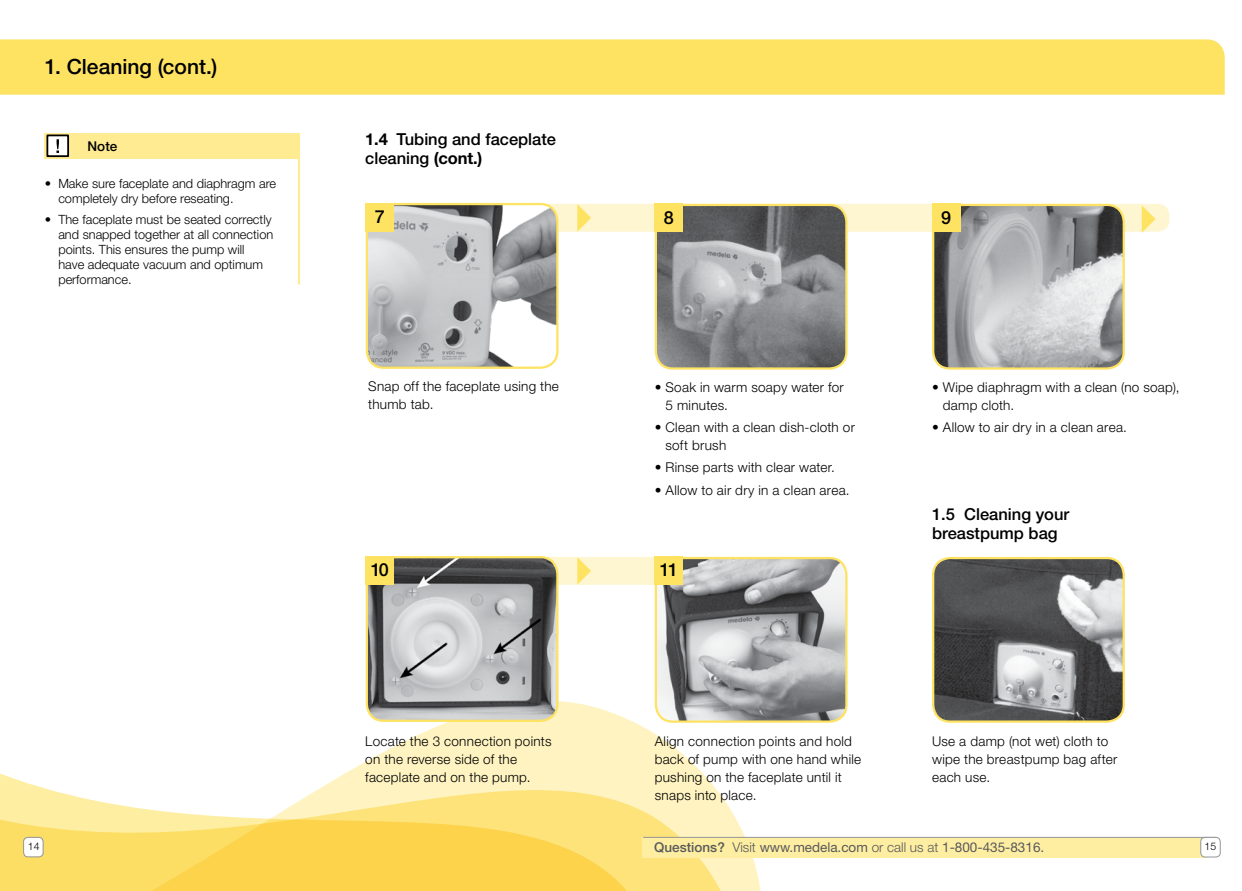
<style>
.page{position:relative;width:1242px;height:891px;background:#fff}
.page>*{position:absolute;margin:0;border:0;box-sizing:border-box;transform-origin:0 0}
.t1{font:500 21px "Helvetica Neue LT Std";color:#000}
.t2{font:500 18px "Helvetica Neue LT Std";color:#000}
.t3{font:500 16.5px/18.9px "Helvetica Neue LT Std";color:#000}
.t4{font:300 13.5px/18px "Helvetica Neue LT Std";letter-spacing:.02em;color:#000}
.t5{font:13.5px "Helvetica Neue LT Std";color:#58595b}
.t6{font:500 13.5px "Helvetica Neue LT Std";color:#000}
.t7{font:300 12.75px/15px "Helvetica Neue LT Std";color:#000}
.t8{font:300 10.5px "Helvetica Neue LT Std";color:#000}
.s1{font-weight:700}
.s2{font-weight:500}
.s3{font-weight:300}
</style>
<div class="page">
<div style="left:0;top:39px;width:1225px;height:56px;background:#fee363"></div>
<svg style="left:0;top:706px;width:755px;height:185px"></svg>
<div style="left:452px;top:204px;width:718px;height:28px;background:#fef6d0;border-radius:12px"></div>
<div style="left:452px;top:557px;width:351px;height:28px;background:#fef6d0;border-radius:12px"></div>
<img style="left:367px;top:206px;width:189px;height:162px">
<div style="left:366px;top:203px;width:193px;height:166px;border:2px solid #fee363;border-radius:17px"></div>
<img style="left:367px;top:559px;width:190px;height:162px">
<div style="left:366px;top:556px;width:193px;height:166px;border:2px solid #fee363;border-radius:17px"></div>
<svg style="left:577px;top:204px;width:14px;height:28px"></svg>
<svg style="left:577px;top:557px;width:14px;height:28px"></svg>
<div style="left:366px;top:203px;width:28px;height:28px;background:#fee363"></div>
<div style="left:366px;top:556px;width:28px;height:28px;background:#fee363"></div>
<img style="left:658px;top:205px;width:187px;height:162px">
<div style="left:655px;top:204px;width:193px;height:166px;border:2px solid #fee363;border-radius:17px"></div>
<img style="left:656px;top:558px;width:189px;height:164px">
<div style="left:655px;top:557px;width:193px;height:166px;border:2px solid #fee363;border-radius:17px"></div>
<img style="left:935px;top:205px;width:187px;height:162px">
<div style="left:932px;top:204px;width:193px;height:166px;border:2px solid #fee363;border-radius:17px"></div>
<img style="left:933px;top:558px;width:189px;height:162px">
<div style="left:932px;top:557px;width:193px;height:166px;border:2px solid #fee363;border-radius:17px"></div>
<div style="left:655px;top:204px;width:28px;height:28px;background:#fee363"></div>
<div style="left:932px;top:204px;width:28px;height:28px;background:#fee363"></div>
<svg style="left:1142px;top:205px;width:14px;height:28px"></svg>
<div style="left:655px;top:556px;width:28px;height:28px;background:#fee363"></div>
<div style="left:45px;top:133px;width:255px;height:25px;background:#feeb92"></div>
<hr style="left:298px;top:133px;width:2px;height:151px;background:#feeb92">
<div style="left:47px;top:135px;width:21px;height:21px;background:#fff"></div>
<div style="left:46px;top:135px;width:23px;height:22px;border:2px solid #000"></div>
<svg style="left:56px;top:139px;width:3px;height:14px"></svg>
<div style="left:24px;top:837px;width:19px;height:20px;background:#fff;border-radius:4px"></div>
<div style="left:23px;top:837px;width:20px;height:20px;border:1px solid #939598;border-radius:4px"></div>
<div style="left:643px;top:837px;width:564px;height:20px;background:#feeea2"></div>
<hr style="left:643px;top:837px;width:573px;height:1px;background:#939598">
<div style="left:1201px;top:837px;width:19px;height:20px;background:#fff;border-radius:4px"></div>
<div style="left:1200px;top:837px;width:21px;height:20px;border:1px solid #939598;border-radius:4px"></div>
<h1 class="t1" style="left:45px;top:54px;width:174px">1. Cleaning (cont.)</h1>
<p class="t6" style="left:87px;top:138px;width:32px">Note</p>
<p class="t7" style="left:58px;top:176px;width:219px;text-indent:-14px">• Make sure faceplate and diaphragm are completely dry before reseating.</p>
<p class="t7" style="left:58px;top:212px;width:216px;text-indent:-14px">• The faceplate must be seated correctly and snapped together at all connection points. This ensures the pump will have adequate vacuum and optimum performance.</p>
<p class="t3" style="left:365px;top:129px;width:192px"><span class="s1">1.4</span> Tubing and faceplate cleaning <span class="s1">(cont.)</span></p>
<h2 class="t2" style="left:375px;top:206px;width:12px">7</h2>
<p class="t4" style="left:368px;top:377px;width:192px">Snap off the faceplate using the thumb tab.</p>
<h2 class="t2" style="left:371px;top:559px;width:20px">10</h2>
<p class="t4" style="left:365px;top:732px;width:188px">Locate the 3 connection points on the reverse side of the faceplate and on the pump.</p>
<h2 class="t2" style="left:664px;top:207px;width:12px">8</h2>
<h2 class="t2" style="left:941px;top:207px;width:12px">9</h2>
<p class="t4" style="left:666px;top:378px;width:180px;text-indent:-11px">• Soak in warm soapy water for<br>5 minutes.</p>
<p class="t4" style="left:666px;top:418px;width:191px;text-indent:-11px">• Clean with a clean dish-cloth or soft brush</p>
<p class="t4" style="left:655px;top:458px;width:182px">• Rinse parts with clear water.</p>
<p class="t4" style="left:655px;top:481px;width:196px">• Allow to air dry in a clean area.</p>
<h2 class="t2" style="left:660px;top:559px;width:20px">11</h2>
<p class="t4" style="left:943px;top:378px;width:238px;text-indent:-11px">• Wipe diaphragm with a clean (no soap), damp cloth.</p>
<p class="t4" style="left:932px;top:418px;width:196px">• Allow to air dry in a clean area.</p>
<p class="t3" style="left:932px;top:504px;width:139px;line-height:19.8px">1.5 Cleaning your breastpump bag</p>
<p class="t4" style="left:655px;top:732px;width:208px">Align connection points and hold back of pump with one hand while pushing on the faceplate until it snaps into place.</p>
<p class="t4" style="left:932px;top:732px;width:187px">Use a damp (not wet) cloth to wipe the breastpump bag after each use.</p>
<p class="t8" style="left:28px;top:840px;width:13px">14</p>
<p class="t5" style="left:654px;top:839px;width:391px"><span class="s2">Questions?</span> <span class="s3">Visit</span> www.medela.com <span class="s3">or call us at</span> 1-800-435-8316.</p>
<p class="t8" style="left:1205px;top:840px;width:13px">15</p>
</div>
